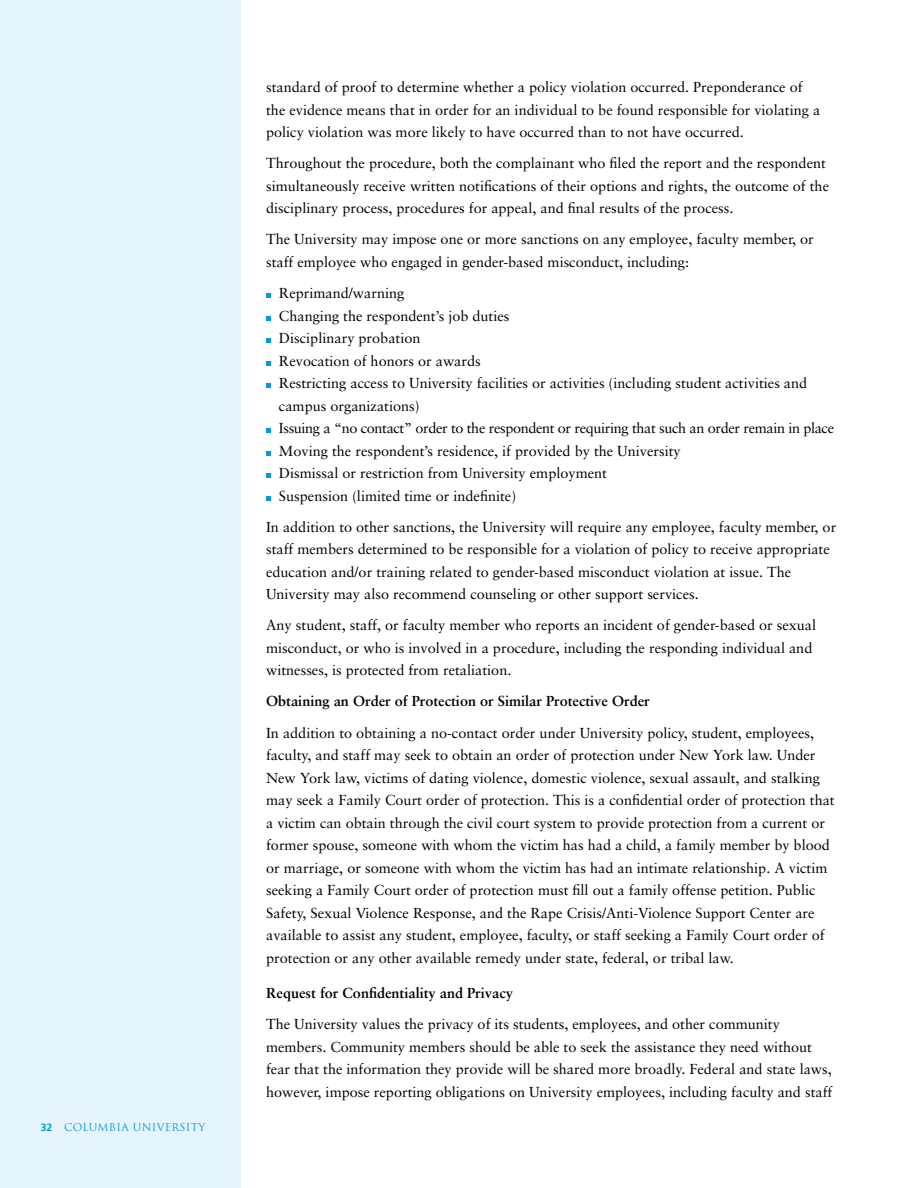
<style>
.page{position:relative;width:918px;height:1188px;background:#fff}
.page>*{position:absolute;margin:0;border:0;box-sizing:border-box;transform-origin:0 0}
.t1{font:14.4px/22.5px "Sabon";color:#000}
.t2{font:700 14.4px "Sabon";color:#000}
.t3{font:10.5px "Trajan";letter-spacing:.025em;color:#009ade}
.s1{font-family:"Frutiger";font-weight:700}
</style>
<div class="page">
<div style="left:0;top:0;width:241px;height:1188px;background:#e6f5fc"></div>
<svg style="left:266px;top:293px;width:5px;height:5px"></svg>
<svg style="left:266px;top:316px;width:5px;height:5px"></svg>
<svg style="left:266px;top:338px;width:5px;height:5px"></svg>
<svg style="left:266px;top:361px;width:5px;height:5px"></svg>
<svg style="left:266px;top:383px;width:5px;height:5px"></svg>
<svg style="left:266px;top:428px;width:5px;height:5px"></svg>
<svg style="left:266px;top:451px;width:5px;height:5px"></svg>
<svg style="left:266px;top:473px;width:5px;height:5px"></svg>
<svg style="left:266px;top:496px;width:5px;height:5px"></svg>
<p class="t3" style="left:41px;top:1121px;width:166px"><span class="s1">32</span> COLUMBIA UNIVERSITY</p>
<p class="t1" style="left:266px;top:76px;width:556px">standard of proof to determine whether a policy violation occurred. Preponderance of the evidence means that in order for an individual to be found responsible for violating a policy violation was more likely to have occurred than to not have occurred.</p>
<p class="t1" style="left:266px;top:152px;width:564px">Throughout the procedure, both the complainant who filed the report and the respondent simultaneously receive written notifications of their options and rights, the outcome of the disciplinary process, procedures for appeal, and final results of the process.</p>
<p class="t1" style="left:266px;top:228px;width:549px">The University may impose one or more sanctions on any employee, faculty member, or staff employee who engaged in gender-based misconduct, including:</p>
<p class="t1" style="left:279px;top:282px;width:557px">Reprimand/warning<br>Changing the respondent’s job duties<br>Disciplinary probation<br>Revocation of honors or awards<br>Restricting access to University facilities or activities (including student activities and campus organizations)<br>Issuing a “no contact” order to the respondent or requiring that such an order remain in place Moving the respondent’s residence, if provided by the University<br>Dismissal or restriction from University employment<br>Suspension (limited time or indefinite)</p>
<p class="t1" style="left:266px;top:515px;width:572px">In addition to other sanctions, the University will require any employee, faculty member, or staff members determined to be responsible for a violation of policy to receive appropriate education and/or training related to gender-based misconduct violation at issue. The University may also recommend counseling or other support services.</p>
<p class="t1" style="left:266px;top:614px;width:552px">Any student, staff, or faculty member who reports an incident of gender-based or sexual misconduct, or who is involved in a procedure, including the responding individual and witnesses, is protected from retaliation.</p>
<p class="t2" style="left:266px;top:693px;width:385px">Obtaining an Order of Protection or Similar Protective Order</p>
<p class="t1" style="left:266px;top:721px;width:570px">In addition to obtaining a no-contact order under University policy, student, employees, faculty, and staff may seek to obtain an order of protection under New York law. Under New York law, victims of dating violence, domestic violence, sexual assault, and stalking may seek a Family Court order of protection. This is a confidential order of protection that a victim can obtain through the civil court system to provide protection from a current or former spouse, someone with whom the victim has had a child, a family member by blood or marriage, or someone with whom the victim has had an intimate relationship. A victim seeking a Family Court order of protection must fill out a family offense petition. Public Safety, Sexual Violence Response, and the Rape Crisis/Anti-Violence Support Center are available to assist any student, employee, faculty, or staff seeking a Family Court order of protection or any other available remedy under state, federal, or tribal law.</p>
<p class="t2" style="left:266px;top:984px;width:248px">Request for Confidentiality and Privacy</p>
<p class="t1" style="left:266px;top:1013px;width:568px">The University values the privacy of its students, employees, and other community members. Community members should be able to seek the assistance they need without fear that the information they provide will be shared more broadly. Federal and state laws, however, impose reporting obligations on University employees, including faculty and staff</p>
</div>
